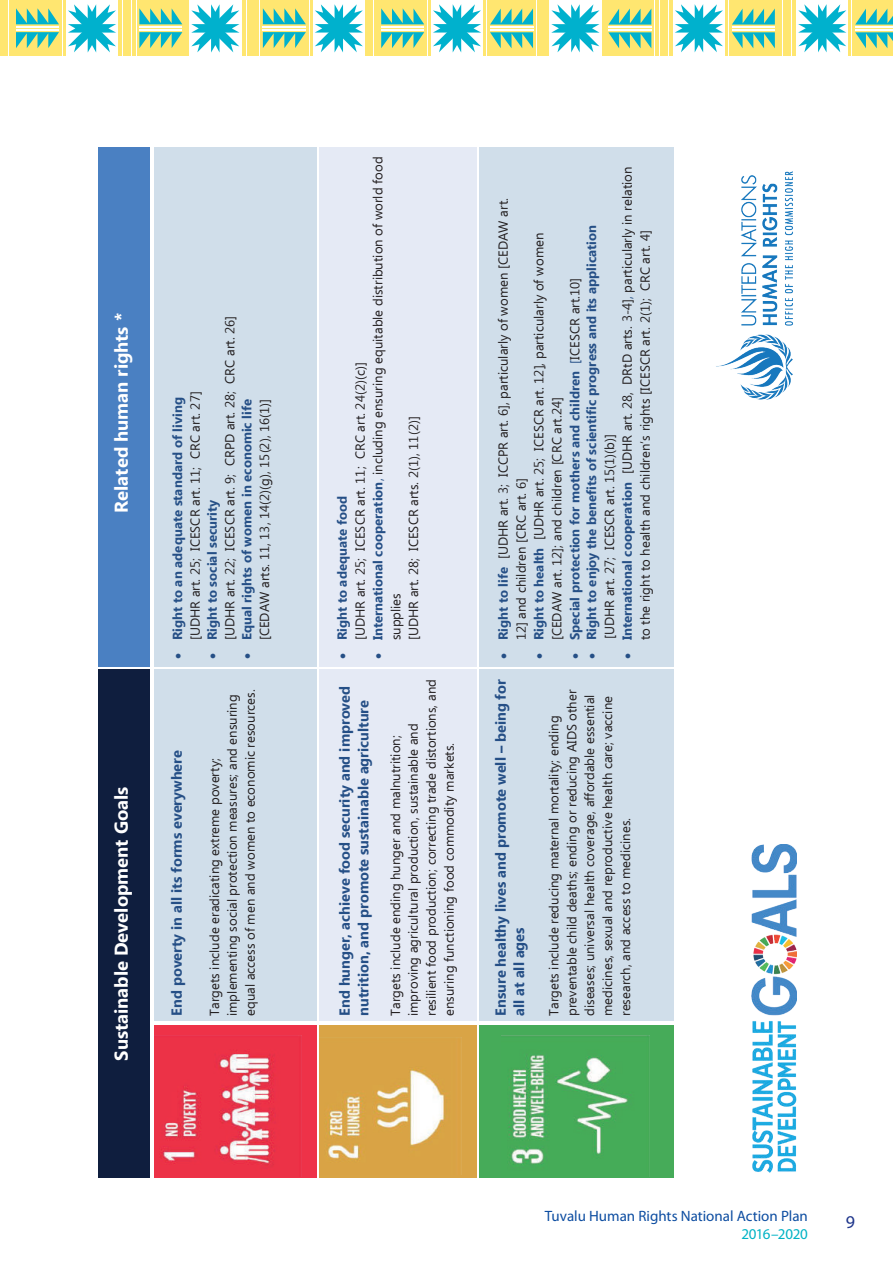
<style>
.page{position:relative;width:893px;height:1263px;background:#fff}
.page>*{position:absolute;margin:0;border:0;box-sizing:border-box;transform-origin:0 0}
.t1{font:700 18.45px "Ebrima";color:#fff}
.t2{font:18px "Myriad Pro";color:#1e358b}
.t3{font:15px "Myriad Pro";color:#0d4da1}
.t4{font:15px "Myriad Pro";letter-spacing:-.02em;color:#00b3c5}
.t5{font:700 14.55px/18.6px "Ebrima";color:#254f86}
.t6{font:13.05px/17.9px "Ebrima";color:#231f20}
.t7{font:700 13.05px/17.9px "Ebrima";color:#254f86}
.s1{color:#254f86}
.s2{font-weight:700;color:#254f86}
.s3{font-weight:400;color:#231f20}
.s4{font-weight:400}
</style>
<div class="page">
<div style="left:0;top:1px;width:7px;height:55px;background:#ffe670"></div>
<hr style="left:9px;top:1px;width:3px;height:55px;background:#ffe670">
<div style="left:14px;top:1px;width:48px;height:55px;background:#ffe670"></div>
<hr style="left:63px;top:1px;width:3px;height:55px;background:#ffe670">
<svg style="left:16px;top:8px;width:43px;height:16px"></svg>
<hr style="left:16px;top:26px;width:43px;height:1px;background:#fff">
<svg style="left:16px;top:32px;width:43px;height:16px"></svg>
<hr style="left:16px;top:29px;width:43px;height:2px;background:#fff">
<svg style="left:68px;top:4px;width:48px;height:49px"></svg>
<div style="left:123px;top:1px;width:8px;height:55px;background:#ffe670"></div>
<hr style="left:132px;top:1px;width:4px;height:55px;background:#ffe670">
<div style="left:137px;top:1px;width:48px;height:55px;background:#ffe670"></div>
<hr style="left:186px;top:1px;width:3px;height:55px;background:#ffe670">
<svg style="left:139px;top:8px;width:43px;height:16px"></svg>
<hr style="left:139px;top:26px;width:43px;height:1px;background:#fff">
<svg style="left:139px;top:32px;width:43px;height:16px"></svg>
<hr style="left:139px;top:29px;width:43px;height:2px;background:#fff">
<svg style="left:191px;top:4px;width:48px;height:49px"></svg>
<hr style="left:118px;top:1px;width:4px;height:55px;background:#ffe670">
<div style="left:247px;top:1px;width:7px;height:55px;background:#ffe670"></div>
<hr style="left:255px;top:1px;width:4px;height:55px;background:#ffe670">
<div style="left:260px;top:1px;width:49px;height:55px;background:#ffe670"></div>
<hr style="left:310px;top:1px;width:2px;height:55px;background:#ffe670">
<svg style="left:263px;top:8px;width:43px;height:16px"></svg>
<hr style="left:263px;top:26px;width:43px;height:1px;background:#fff">
<svg style="left:263px;top:32px;width:43px;height:16px"></svg>
<hr style="left:263px;top:29px;width:43px;height:2px;background:#fff">
<svg style="left:315px;top:4px;width:48px;height:48px"></svg>
<hr style="left:242px;top:1px;width:4px;height:55px;background:#ffe670">
<div style="left:365px;top:1px;width:8px;height:55px;background:#ffe670"></div>
<hr style="left:374px;top:1px;width:4px;height:55px;background:#ffe670">
<div style="left:379px;top:1px;width:48px;height:55px;background:#ffe670"></div>
<svg style="left:381px;top:8px;width:43px;height:16px"></svg>
<hr style="left:381px;top:26px;width:43px;height:1px;background:#fff">
<svg style="left:381px;top:32px;width:43px;height:16px"></svg>
<hr style="left:381px;top:29px;width:43px;height:2px;background:#fff">
<div style="left:852px;top:1px;width:41px;height:55px;background:#ffe670"></div>
<hr style="left:849px;top:1px;width:2px;height:55px;background:#ffe670">
<svg style="left:855px;top:32px;width:38px;height:17px"></svg>
<hr style="left:855px;top:29px;width:38px;height:2px;background:#fff">
<svg style="left:855px;top:8px;width:38px;height:17px"></svg>
<hr style="left:855px;top:26px;width:38px;height:2px;background:#fff">
<svg style="left:798px;top:4px;width:48px;height:48px"></svg>
<div style="left:783px;top:1px;width:8px;height:55px;background:#ffe670"></div>
<hr style="left:778px;top:1px;width:4px;height:55px;background:#ffe670">
<div style="left:729px;top:1px;width:48px;height:55px;background:#ffe670"></div>
<hr style="left:725px;top:1px;width:3px;height:55px;background:#ffe670">
<svg style="left:732px;top:32px;width:43px;height:17px"></svg>
<hr style="left:732px;top:29px;width:43px;height:2px;background:#fff">
<svg style="left:732px;top:8px;width:43px;height:17px"></svg>
<hr style="left:732px;top:26px;width:43px;height:2px;background:#fff">
<svg style="left:675px;top:4px;width:48px;height:48px"></svg>
<hr style="left:792px;top:1px;width:4px;height:55px;background:#ffe670">
<div style="left:660px;top:1px;width:7px;height:55px;background:#ffe670"></div>
<hr style="left:655px;top:1px;width:4px;height:55px;background:#ffe670">
<div style="left:606px;top:1px;width:48px;height:55px;background:#ffe670"></div>
<hr style="left:602px;top:1px;width:2px;height:55px;background:#ffe670">
<svg style="left:608px;top:32px;width:43px;height:17px"></svg>
<hr style="left:608px;top:29px;width:43px;height:2px;background:#fff">
<svg style="left:608px;top:8px;width:43px;height:17px"></svg>
<hr style="left:608px;top:26px;width:43px;height:2px;background:#fff">
<svg style="left:551px;top:4px;width:48px;height:48px"></svg>
<hr style="left:669px;top:1px;width:3px;height:55px;background:#ffe670">
<div style="left:542px;top:1px;width:7px;height:55px;background:#ffe670"></div>
<hr style="left:537px;top:1px;width:3px;height:55px;background:#ffe670">
<div style="left:487px;top:1px;width:48px;height:55px;background:#ffe670"></div>
<hr style="left:483px;top:1px;width:3px;height:55px;background:#ffe670">
<svg style="left:490px;top:32px;width:43px;height:16px"></svg>
<hr style="left:490px;top:29px;width:43px;height:2px;background:#fff">
<svg style="left:490px;top:8px;width:43px;height:17px"></svg>
<hr style="left:490px;top:26px;width:43px;height:2px;background:#fff">
<svg style="left:433px;top:4px;width:48px;height:48px"></svg>
<hr style="left:428px;top:1px;width:3px;height:55px;background:#ffe670">
<img style="left:752px;top:844px;width:45px;height:328px">
<img style="left:716px;top:171px;width:77px;height:229px">
<div style="left:97px;top:669px;width:53px;height:510px;background:#0f1e3e"></div>
<div style="left:97px;top:146px;width:53px;height:522px;background:#4a80c2"></div>
<div style="left:154px;top:1025px;width:163px;height:154px;background:#ee3248"></div>
<img style="left:161px;top:1050px;width:115px;height:116px">
<div style="left:154px;top:669px;width:163px;height:353px;background:#d0deea"></div>
<div style="left:154px;top:146px;width:163px;height:522px;background:#d0deea"></div>
<hr style="left:154px;top:1021px;width:163px;height:4px;background:#fff">
<div style="left:319px;top:1025px;width:158px;height:154px;background:#d9a446"></div>
<img style="left:326px;top:1037px;width:135px;height:123px">
<div style="left:319px;top:669px;width:158px;height:353px;background:#e5eaf5"></div>
<div style="left:319px;top:146px;width:158px;height:522px;background:#e5eaf5"></div>
<hr style="left:319px;top:1021px;width:158px;height:4px;background:#fff">
<div style="left:479px;top:1025px;width:195px;height:154px;background:#46ab59"></div>
<div style="left:501px;top:1030px;width:150px;height:142px;background:linear-gradient(to right,#46ab59,#47ab59)"></div>
<img style="left:501px;top:1036px;width:148px;height:136px">
<div style="left:479px;top:669px;width:195px;height:353px;background:#d0deea"></div>
<div style="left:479px;top:146px;width:195px;height:522px;background:#d0deea"></div>
<hr style="left:478px;top:1021px;width:196px;height:4px;background:#fff">
<h1 class="t1" style="left:107px;top:513px;width:201px;rotate:-90deg">Related human rights *</h1>
<h1 class="t1" style="left:107px;top:1061px;width:276px;rotate:-90deg">Sustainable Development Goals</h1>
<p class="t6" style="left:204px;top:640px;width:326px;text-indent:-19px;rotate:-90deg"><span class="s1">•</span> <span class="s2">Right to social security<br></span>[UDHR art. 22; ICESCR art. 9; CRPD art. 28; CRC art. 26]</p>
<p class="t6" style="left:169px;top:640px;width:250px;text-indent:-19px;rotate:-90deg"><span class="s1">•</span> <span class="s2">Right to an adequate standard of living </span>[UDHR art. 25; ICESCR art. 11; CRC art. 27]</p>
<p class="t6" style="left:239px;top:659px;width:262px;text-align:right;rotate:-90deg"><span class="s1">•</span> <span class="s2">Equal rights of women in economic life </span>[CEDAW arts. 11, 13, 14(2)(g), 15(2), 16(1)]</p>
<p class="t5" style="left:168px;top:1016px;width:267px;rotate:-90deg">End poverty in all its forms everywhere</p>
<p class="t6" style="left:206px;top:1016px;width:328px;rotate:-90deg">Targets include eradicating extreme poverty; implementing social protection measures; and ensuring equal access of men and women to economic resources.</p>
<p class="t6" style="left:370px;top:640px;width:485px;text-indent:-19px;rotate:-90deg"><span class="s1">•</span> <span class="s2">International cooperation</span><span class="s1">,</span> including ensuring equitable distribution of world food supplies<br>[UDHR art. 28; ICESCR arts. 2(1), 11(2)]</p>
<p class="t6" style="left:334px;top:640px;width:280px;text-indent:-19px;rotate:-90deg"><span class="s1">•</span> <span class="s2">Right to adequate food<br></span>[UDHR art. 25; ICESCR art. 11; CRC art. 24(2)(c)]</p>
<p class="t5" style="left:336px;top:1016px;width:331px;rotate:-90deg">End hunger, achieve food security and improved nutrition, and promote sustainable agriculture</p>
<p class="t6" style="left:387px;top:1016px;width:338px;rotate:-90deg">Targets include ending hunger and malnutrition; improving agricultural production, sustainable and resilient food production; correcting trade distortions, and ensuring functioning food commodity markets.</p>
<p class="t6" style="left:619px;top:640px;width:475px;text-indent:-19px;rotate:-90deg"><span class="s1">•</span> <span class="s2">International cooperation</span> [UDHR art. 28, DRtD arts. 3-4]<span class="s1">,</span> particularly in relation to the right to health and children’s rights [ICESCR art. 2(1); CRC art. 4]</p>
<p class="t6" style="left:495px;top:640px;width:444px;text-indent:-19px;rotate:-90deg"><span class="s1">•</span> <span class="s2">Right to life</span> [UDHR art. 3; ICCPR art. 6], particularly of women [CEDAW art.<br>12] and children [CRC art. 6]</p>
<p class="t7" style="left:583px;top:639px;width:416px;text-indent:-20px;rotate:-90deg">• Right to enjoy the benefits of scientific progress and its application <span class="s3">[UDHR art. 27; ICESCR art. 15(1)(b)]</span></p>
<p class="t6" style="left:531px;top:640px;width:409px;text-indent:-19px;rotate:-90deg"><span class="s1">•</span> <span class="s2">Right to health</span> [UDHR art. 25; ICESCR art. 12], particularly of women [CEDAW art. 12]; and children [CRC art.24]</p>
<p class="t7" style="left:567px;top:659px;width:383px;rotate:-90deg">• Special protection for mothers and children <span class="s4">[</span><span class="s3">ICESCR art.10]</span></p>
<p class="t5" style="left:492px;top:1016px;width:338px;rotate:-90deg">Ensure healthy lives and promote well – being for all at all ages</p>
<p class="t6" style="left:546px;top:1016px;width:328px;rotate:-90deg">Targets include reducing maternal mortality; ending preventable child deaths; ending or reducing AIDS other diseases; universal health coverage, affordable essential medicines, sexual and reproductive health care; vaccine research, and access to medicines.</p>
<p class="t3" style="left:545px;top:1206px;width:264px">Tuvalu Human Rights National Action Plan</p>
<p class="t4" style="left:741px;top:1224px;width:68px">2016–2020</p>
<h2 class="t2" style="left:846px;top:1211px;width:11px">9</h2>
</div>
